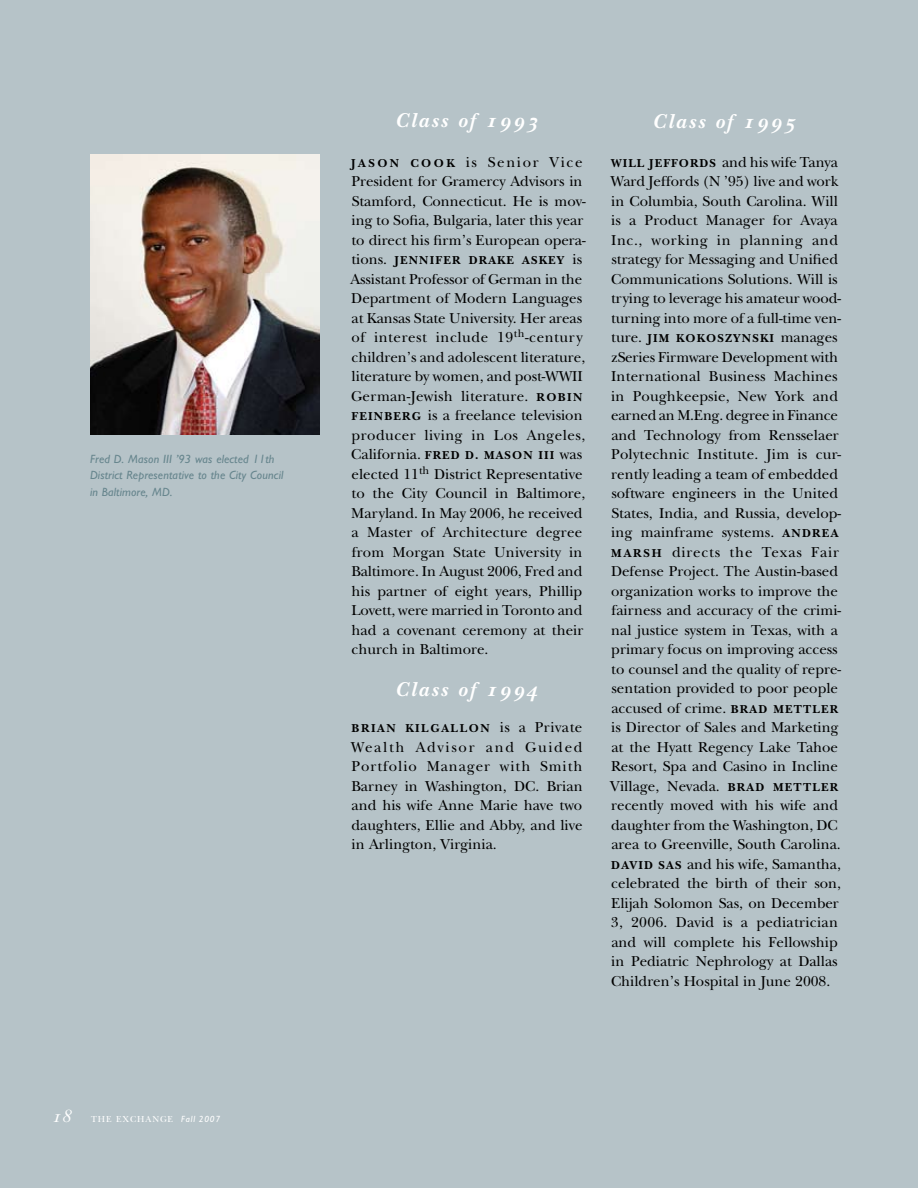
<style>
.page{position:relative;width:918px;height:1188px;background:#b6c3c8}
.page>*{position:absolute;margin:0;border:0;box-sizing:border-box;transform-origin:0 0}
.t1{font:21px "New Baskerville Bold Italic Os F";letter-spacing:.1em;color:#fff}
.t2{font:15px/19.5px "New Baskerville";color:#000}
.t3{font:12px "New Baskerville Bold SC";letter-spacing:.135em;color:#000}
.t4{font:italic 12px/16.5px "M Gill Sans";letter-spacing:.01em;color:#66858d}
.t5{font:9px "New Baskerville";color:#fff}
.t6{font:italic 9px "M Gill Sans";letter-spacing:.1em;color:#fff}
.s1{font-family:"New Baskerville Italic Os F";font-size:18px}
.s2{font-family:"New Baskerville";font-size:15px}
.s3{font-family:"New Baskerville Bold SC";font-size:12px}
</style>
<div class="page">
<img style="left:90px;top:154px;width:229px;height:280px">
<p class="t4" style="left:90px;top:450px;width:195px">Fred D. Mason III ’93 was elected 11th<br>District Representative to the City Council in Baltimore, MD.</p>
<p class="t5" style="left:51px;top:1114px;width:55px"><span class="s1">18</span> The</p>
<p class="t5" style="left:116px;top:1114px;width:23px">Exchange</p>
<p class="t6" style="left:181px;top:1114px;width:41px">Fall 2007</p>
<h1 class="t1" style="left:396px;top:107px;width:144px">Class of 1993</h1>
<p class="t3" style="left:351px;top:156px;width:11px">JASON</p>
<p class="t3" style="left:410px;top:156px;width:13px">COOK</p>
<p class="t2" style="left:351px;top:152px;width:236px;text-indent:114px">is Senior Vice<br>President for Gramercy Advisors in<br>Stamford, Connecticut. He is mov&shy;ing to Sofia, Bulgaria, later this year to direct his firm’s European opera-</p>
<p class="t3" style="left:352px;top:253px;width:53px"><span class="s2">tions.</span> JENNIFER</p>
<p class="t3" style="left:469px;top:253px;width:10px">DRAKE</p>
<p class="t3" style="left:522px;top:253px;width:10px">ASKEY</p>
<p class="t2" style="left:351px;top:249px;width:236px;text-indent:222px">is<br>Assistant Professor of German in the<br>Department of Modern Languages at Kansas State University. Her areas of interest include 19<sup>th</sup>-century children’s and adolescent literature, literature by women, and post-WWII<br>German-Jewish literature. <span class="s3">ROBIN<br>FEINBERG</span> is a freelance television producer living in Los Angeles,<br>California. <span class="s3">FRED D. MASON III</span> was elected 11<sup>th</sup> District Representative to the City Council in Baltimore,<br>Maryland. In May 2006, he received a Master of Architecture degree from Morgan State University in<br>Baltimore. In August 2006, Fred and his partner of eight years, Phillip<br>Lovett, were married in Toronto and had a covenant ceremony at their church in Baltimore.</p>
<h1 class="t1" style="left:396px;top:676px;width:144px">Class of 1994</h1>
<p class="t3" style="left:352px;top:721px;width:232px">BRIAN KILGALLON <span class="s2">is a Private</span></p>
<p class="t2" style="left:351px;top:737px;width:233px;text-align:justify">Wealth Advisor and Guided Portfolio Manager with Smith Barney in Washington, DC. Brian and his wife Anne Marie have two daughters, Ellie and Abby, and live in Arlington, Virginia.</p>
<h1 class="t1" style="left:653px;top:108px;width:144px">Class of 1995</h1>
<p class="t2" style="left:611px;top:152px;width:232px;text-indent:112px">and his wife Tanya<br>Ward Jeffords (N ’95) live and work in Columbia, South Carolina. Will is a Product Manager for Avaya<br>Inc., working in planning and strategy for Messaging and Unified<br>Communications Solutions. Will is trying to leverage his amateur wood&shy;turning into more of a full-time ven&shy;ture. <span class="s3">JIM</span></p>
<p class="t3" style="left:611px;top:156px;width:10px">WILL</p>
<p class="t3" style="left:649px;top:156px;width:10px">JEFFORDS</p>
<p class="t3" style="left:676px;top:331px;width:10px">KOKOSZYNSKI</p>
<p class="t2" style="left:611px;top:327px;width:232px;text-indent:170px">manages zSeries Firmware Development with<br>International Business Machines in Poughkeepsie, New York and earned an M.Eng. degree in Finance and Technology from Rensselaer<br>Polytechnic Institute. Jim is cur&shy;rently leading a team of embedded software engineers in the United<br>States, India, and Russia, develop&shy;ing mainframe systems. <span class="s3">ANDREA</span></p>
<p class="t3" style="left:611px;top:546px;width:11px">MARSH</p>
<p class="t2" style="left:610px;top:542px;width:232px;text-indent:62px">directs the Texas Fair<br>Defense Project. The Austin-based organization works to improve the fairness and accuracy of the crimi&shy;nal justice system in Texas, with a primary focus on improving access to counsel and the quality of repre&shy;sentation provided to poor people accused of crime. <span class="s3">BRAD METTLER </span>is Director of Sales and Marketing at the Hyatt Regency Lake Tahoe<br>Resort, Spa and Casino in Incline<br>Village, Nevada. <span class="s3">BRAD METTLER </span>recently moved with his wife and daughter from the Washington, DC area to Greenville, South Carolina.<br><span class="s3">DAVID SAS</span> and his wife, Samantha, celebrated the birth of their son,<br>Elijah Solomon Sas, on December<br>3, 2006. David is a pediatrician and will complete his Fellowship in Pediatric Nephrology at Dallas<br>Children’s Hospital in June 2008.</p>
</div>
